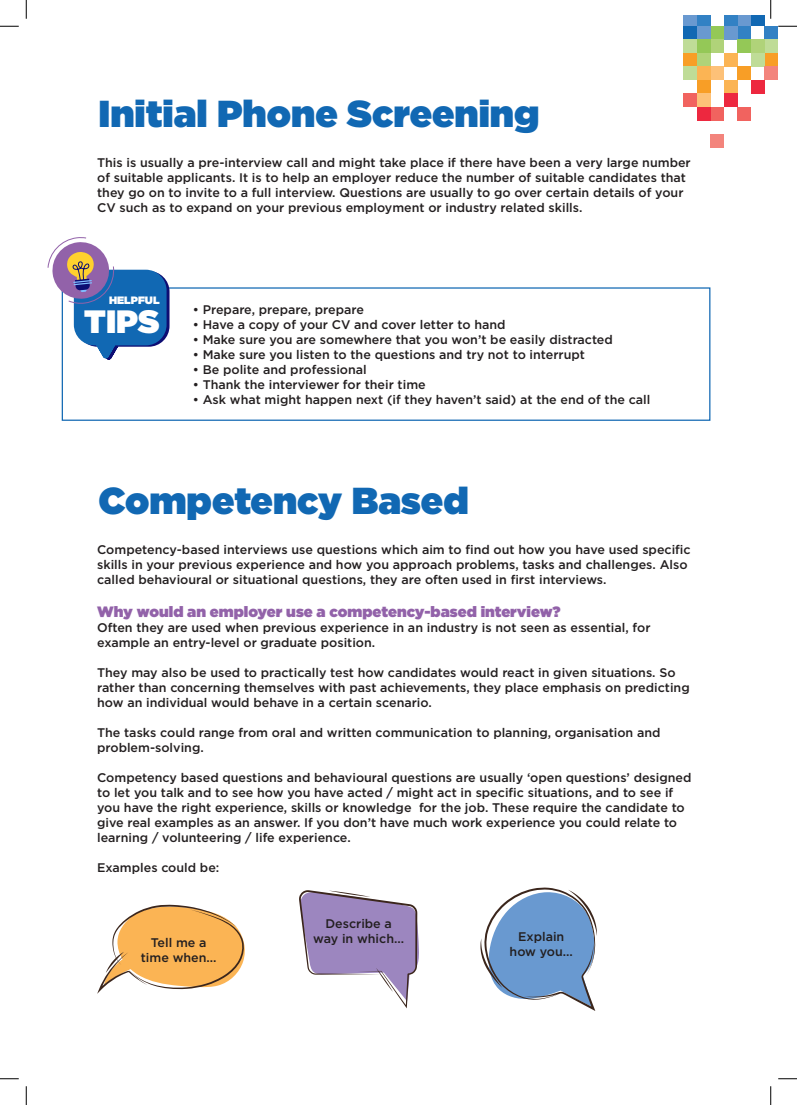
<style>
.page{position:relative;width:797px;height:1105px;background:#fff}
.page>*{position:absolute;margin:0;border:0;box-sizing:border-box;transform-origin:0 0}
.Titles{font:900 37.5px "Gotham";color:#1168b3}
.Subheadings{font:900 32.25px "Gotham";color:#fff}
.Body{font:900 15px "Gotham";color:#9262a9}
.Body-2{font:500 12.5px/15px "Gotham";color:#231f20}
.Subheadings-2{font:900 10.62px "Gotham";color:#fff}
</style>
<div class="page">
<div style="left:750px;top:16px;width:14px;height:10px;background:#1168b3"></div>
<div style="left:737px;top:16px;width:13px;height:10px;background:#6999d0"></div>
<div style="left:724px;top:16px;width:13px;height:10px;background:#3281c4"></div>
<div style="left:697px;top:16px;width:13px;height:10px;background:#3281c4"></div>
<div style="left:683px;top:16px;width:14px;height:10px;background:#6999d0"></div>
<div style="left:764px;top:26px;width:13px;height:13px;background:#3281c4"></div>
<div style="left:737px;top:26px;width:13px;height:13px;background:#3281c4"></div>
<div style="left:724px;top:26px;width:13px;height:13px;background:#6999d0"></div>
<div style="left:710px;top:26px;width:14px;height:13px;background:#94c857"></div>
<div style="left:697px;top:26px;width:13px;height:13px;background:#6999d0"></div>
<div style="left:683px;top:26px;width:14px;height:13px;background:#1168b3"></div>
<div style="left:764px;top:39px;width:13px;height:14px;background:#bfdc97"></div>
<div style="left:750px;top:39px;width:14px;height:14px;background:#b0d379"></div>
<div style="left:737px;top:39px;width:13px;height:14px;background:#94c857"></div>
<div style="left:710px;top:39px;width:14px;height:14px;background:#b0d379"></div>
<div style="left:697px;top:39px;width:13px;height:14px;background:#94c857"></div>
<div style="left:683px;top:39px;width:14px;height:14px;background:#bfdc97"></div>
<div style="left:764px;top:53px;width:13px;height:13px;background:#f89e26"></div>
<div style="left:750px;top:53px;width:14px;height:13px;background:#bfdc97"></div>
<div style="left:724px;top:53px;width:13px;height:13px;background:#fbb454"></div>
<div style="left:697px;top:53px;width:13px;height:13px;background:#b0d379"></div>
<div style="left:683px;top:53px;width:14px;height:13px;background:#f89e26"></div>
<div style="left:764px;top:66px;width:13px;height:14px;background:#f3847c"></div>
<div style="left:737px;top:66px;width:13px;height:14px;background:#f89e26"></div>
<div style="left:710px;top:66px;width:14px;height:14px;background:#fdc178"></div>
<div style="left:697px;top:66px;width:13px;height:14px;background:#fbb454"></div>
<div style="left:683px;top:66px;width:14px;height:14px;background:#bfdc97"></div>
<div style="left:750px;top:80px;width:14px;height:13px;background:#ed283f"></div>
<div style="left:724px;top:80px;width:13px;height:13px;background:#fbb454"></div>
<div style="left:697px;top:80px;width:13px;height:13px;background:#f89e26"></div>
<div style="left:724px;top:93px;width:13px;height:14px;background:#ed283f"></div>
<div style="left:697px;top:93px;width:13px;height:14px;background:#fdc178"></div>
<div style="left:683px;top:93px;width:14px;height:14px;background:#f1635f"></div>
<div style="left:737px;top:107px;width:13px;height:13px;background:#f1635f"></div>
<div style="left:710px;top:107px;width:14px;height:13px;background:#f1635f"></div>
<div style="left:697px;top:107px;width:13px;height:13px;background:#ed283f"></div>
<div style="left:710px;top:134px;width:14px;height:13px;background:#f3847c"></div>
<div style="left:62px;top:287px;width:648px;height:134px;border:1px solid #1168b3"></div>
<svg style="left:77px;top:271px;width:92px;height:76px"></svg>
<div style="left:74px;top:270px;width:92px;height:75px;background:#1168b3;border-radius:21px"></div>
<svg style="left:94px;top:345px;width:26px;height:15px"></svg>
<svg style="left:47px;top:237px;width:69px;height:68px"></svg>
<svg style="left:97px;top:905px;width:148px;height:89px"></svg>
<svg style="left:480px;top:887px;width:117px;height:124px"></svg>
<svg style="left:299px;top:890px;width:120px;height:118px"></svg>
<svg style="left:0;top:25px;width:19px;height:2px"></svg>
<svg style="left:778px;top:25px;width:19px;height:2px"></svg>
<svg style="left:0;top:1078px;width:19px;height:1px"></svg>
<svg style="left:778px;top:1078px;width:19px;height:1px"></svg>
<svg style="left:25px;top:0;width:2px;height:19px"></svg>
<svg style="left:25px;top:1086px;width:2px;height:19px"></svg>
<svg style="left:770px;top:0;width:1px;height:19px"></svg>
<svg style="left:770px;top:1086px;width:1px;height:19px"></svg>
<p class="Titles" style="left:98px;top:87px;width:442px">Initial Phone Screening</p>
<p class="Body-2" style="left:97px;top:155px;width:595px">This is usually a pre-interview call and might take place if there have been a very large number of suitable applicants. It is to help an employer reduce the number of suitable candidates that they go on to invite to a full interview. Questions are usually to go over certain details of your CV such as to expand on your previous employment or industry related skills.</p>
<p class="Subheadings-2" style="left:109px;top:292px;width:52px">HELPFUL</p>
<p class="Subheadings" style="left:84px;top:299px;width:77px">TIPS</p>
<p class="Body-2" style="left:193px;top:302px;width:173px">• Prepare, prepare, prepare</p>
<p class="Body-2" style="left:193px;top:317px;width:314px">• Have a copy of your CV and cover letter to hand</p>
<p class="Body-2" style="left:193px;top:332px;width:421px">• Make sure you are somewhere that you won’t be easily distracted</p>
<p class="Body-2" style="left:193px;top:347px;width:393px">• Make sure you listen to the questions and try not to interrupt</p>
<p class="Body-2" style="left:193px;top:362px;width:175px">• Be polite and professional</p>
<p class="Body-2" style="left:193px;top:377px;width:234px">• Thank the interviewer for their time</p>
<p class="Body-2" style="left:193px;top:392px;width:459px">• Ask what might happen next (if they haven’t said) at the end of the call</p>
<p class="Titles" style="left:98px;top:474px;width:372px">Competency Based</p>
<p class="Body-2" style="left:97px;top:542px;width:595px">Competency-based interviews use questions which aim to find out how you have used specific skills in your previous experience and how you approach problems, tasks and challenges. Also called behavioural or situational questions, they are often used in first interviews.</p>
<p class="Body" style="left:97px;top:601px;width:465px">Why would an employer use a competency-based interview?</p>
<p class="Body-2" style="left:97px;top:620px;width:555px">Often they are used when previous experience in an industry is not seen as essential, for example an entry-level or graduate position.</p>
<p class="Body-2" style="left:97px;top:665px;width:594px">They may also be used to practically test how candidates would react in given situations. So rather than concerning themselves with past achievements, they place emphasis on predicting how an individual would behave in a certain scenario.</p>
<p class="Body-2" style="left:97px;top:725px;width:565px">The tasks could range from oral and written communication to planning, organisation and problem-solving.</p>
<p class="Body-2" style="left:97px;top:770px;width:596px">Competency based questions and behavioural questions are usually ‘open questions’ designed to let you talk and to see how you have acted / might act in specific situations, and to see if you have the right experience, skills or knowledge for the job. These require the candidate to give real examples as an answer. If you don’t have much work experience you could relate to learning / volunteering / life experience.</p>
<p class="Body-2" style="left:97px;top:860px;width:124px">Examples could be:</p>
<p class="Body-2" style="left:141px;top:935px;width:77px;text-align:center">Tell me a time when...</p>
<p class="Body-2" style="left:325px;top:916px;width:68px">Describe a</p>
<p class="Body-2" style="left:313px;top:931px;width:92px">way in which...</p>
<p class="Body-2" style="left:518px;top:929px;width:48px">Explain</p>
<p class="Body-2" style="left:509px;top:944px;width:65px">how you...</p>
</div>
